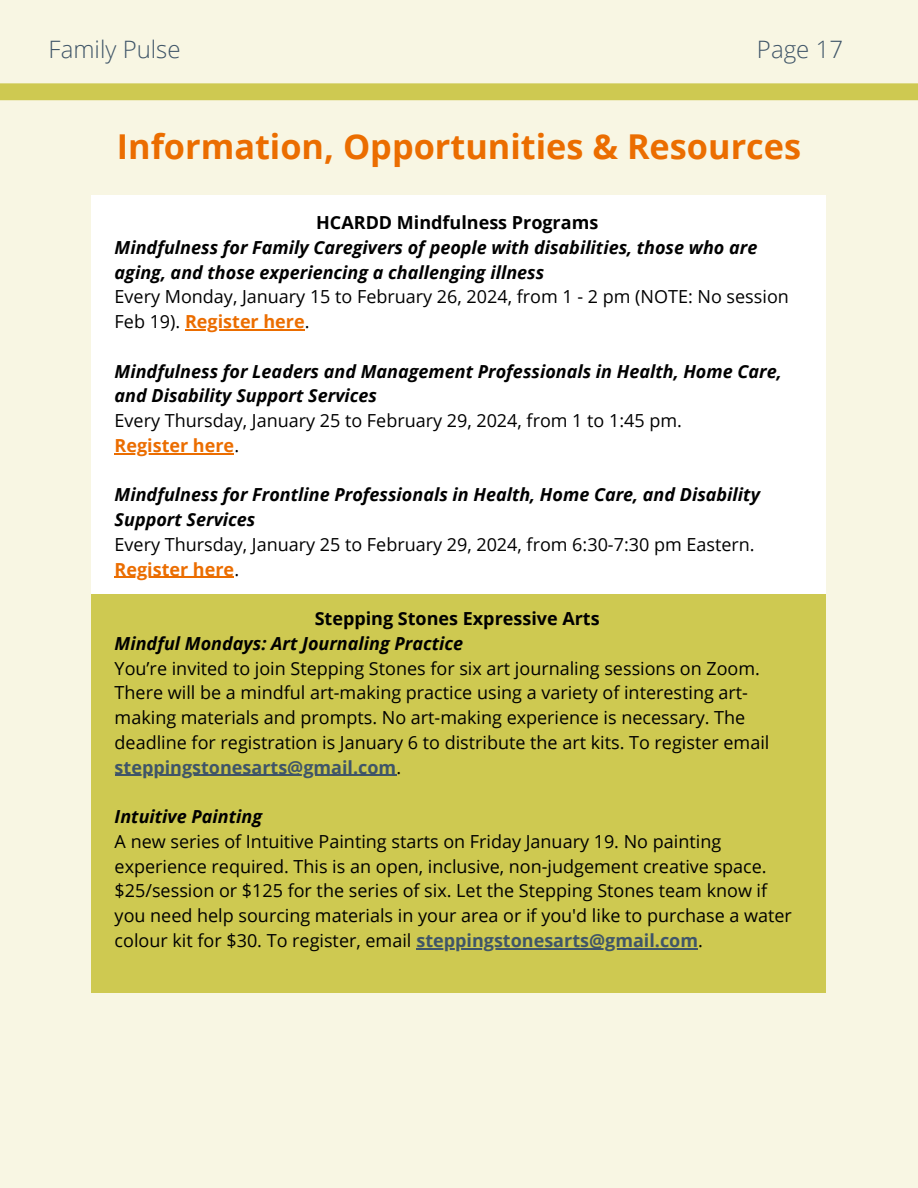
<style>
.page{position:relative;width:918px;height:1188px;background:#f8f6e3}
.page>*{position:absolute;margin:0;border:0;box-sizing:border-box;transform-origin:0 0}
.t1{font:700 34.35px "Open Sans";color:#eb6d00}
.t2{font:300 24px "Open Sans";color:#3f5568}
.t3{font:18px/24.8px "Open Sans";color:#000}
.t4{font:italic 700 18px/24.8px "Open Sans";color:#000}
.t5{font:700 18px "Open Sans";color:#000}
.t6{font:700 18px "Open Sans";color:#eb6d00}
.s1{font-weight:700;color:#eb6d00}
.s2{font-weight:400;color:#000}
.s3{font-weight:700;color:#3f5568}
</style>
<div class="page">
<div style="left:0;top:83px;width:918px;height:17px;background:#cec951"></div>
<div style="left:92px;top:195px;width:734px;height:399px;background:#fff"></div>
<div style="left:92px;top:594px;width:734px;height:399px;background:#cec951"></div>
<hr style="left:185px;top:329px;width:120px;height:1px;background:#eb6d00">
<hr style="left:115px;top:453px;width:119px;height:1px;background:#eb6d00">
<hr style="left:115px;top:577px;width:119px;height:1px;background:#eb6d00">
<hr style="left:115px;top:775px;width:281px;height:1px;background:#3f5568">
<hr style="left:416px;top:948px;width:282px;height:1px;background:#3f5568">
<p class="t2" style="left:49px;top:33px;width:133px">Family Pulse</p>
<p class="t2" style="left:757px;top:33px;width:88px">Page 17</p>
<p class="t1" style="left:117px;top:123px;width:686px">Information, Opportunities &amp; Resources</p>
<p class="t5" style="left:316px;top:210px;width:284px">HCARDD Mindfulness Programs</p>
<p class="t4" style="left:115px;top:234px;width:644px">Mindfulness for Family Caregivers of people with disabilities, those who are aging, and those experiencing a challenging illness</p>
<p class="t3" style="left:115px;top:284px;width:676px">Every Monday, January 15 to February 26, 2024, from 1 - 2 pm (NOTE: No session<br>Feb 19). <span class="s1">Register here</span>.</p>
<p class="t4" style="left:115px;top:358px;width:669px">Mindfulness for Leaders and Management Professionals in Health, Home Care, and Disability Support Services</p>
<p class="t3" style="left:115px;top:408px;width:569px">Every Thursday, January 25 to February 29, 2024, from 1 to 1:45 pm.</p>
<p class="t6" style="left:115px;top:433px;width:126px">Register here<span class="s2">.</span></p>
<p class="t4" style="left:115px;top:482px;width:647px">Mindfulness for Frontline Professionals in Health, Home Care, and Disability<br>Support Services</p>
<p class="t3" style="left:115px;top:531px;width:642px">Every Thursday, January 25 to February 29, 2024, from 6:30-7:30 pm Eastern.<br><span class="s1">Register here</span>.</p>
<p class="t5" style="left:315px;top:606px;width:286px">Stepping Stones Expressive Arts</p>
<p class="t4" style="left:115px;top:630px;width:350px">Mindful Mondays: Art Journaling Practice</p>
<p class="t3" style="left:115px;top:655px;width:656px">You’re invited to join Stepping Stones for six art journaling sessions on Zoom.<br>There will be a mindful art-making practice using a variety of interesting art&shy;making materials and prompts. No art-making experience is necessary. The deadline for registration is January 6 to distribute the art kits. To register email <span class="s3">steppingstonesarts@gmail.com</span>.</p>
<p class="t4" style="left:115px;top:804px;width:149px">Intuitive Painting</p>
<p class="t3" style="left:115px;top:828px;width:679px">A new series of Intuitive Painting starts on Friday January 19. No painting experience required. This is an open, inclusive, non-judgement creative space. $25/session or $125 for the series of six. Let the Stepping Stones team know if you need help sourcing materials in your area or if you'd like to purchase a water colour kit for $30. To register, email <span class="s3">steppingstonesarts@gmail.com</span>.</p>
</div>
